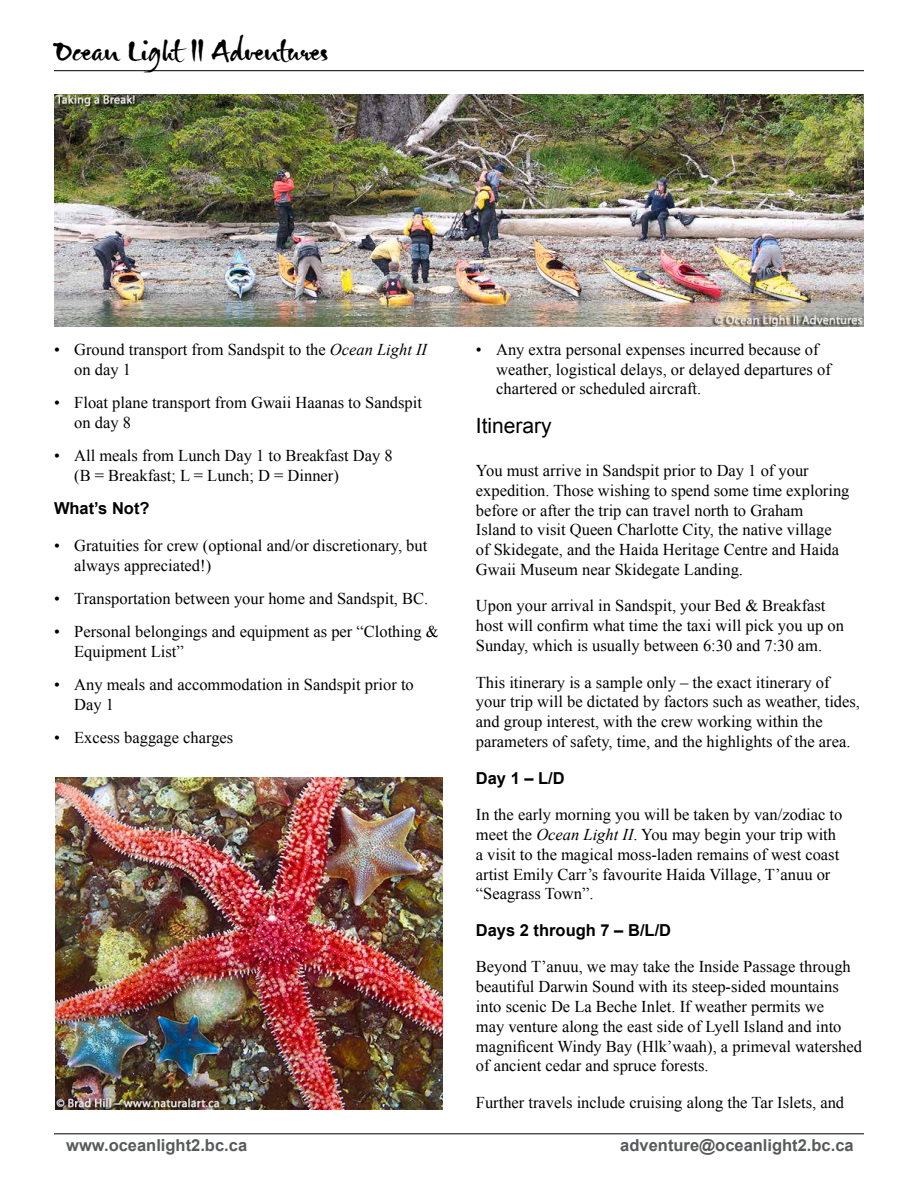
<style>
.page{position:relative;width:918px;height:1188px;background:#fff}
.page>*{position:absolute;margin:0;border:0;box-sizing:border-box;transform-origin:0 0}
.t1{font:36px "Gizmo";letter-spacing:.01em;color:#000}
.t2{font:21px "Arial";color:#000}
.t3{font:16.5px/19.8px "Times New Roman";color:#000}
.t4{font:700 16.5px "Arial";color:#58595b}
.t5{font:700 16.5px "Arial";color:#000}
.s1{font-style:italic}
</style>
<div class="page">
<hr style="left:54px;top:1134px;width:810px;height:1px;background:#000">
<hr style="left:54px;top:70px;width:810px;height:1px;background:#000">
<img style="left:54px;top:94px;width:810px;height:233px">
<img style="left:56px;top:777px;width:386px;height:333px">
<h1 class="t1" style="left:55px;top:30px;width:275px">Ocean Light II Adventures</h1>
<p class="t3" style="left:74px;top:339px;width:354px;text-indent:-20px">• Ground transport from Sandspit to the <span class="s1">Ocean Light II </span>on day 1</p>
<p class="t3" style="left:74px;top:392px;width:349px;text-indent:-20px">• Float plane transport from Gwaii Haanas to Sandspit on day 8</p>
<p class="t3" style="left:74px;top:445px;width:320px;text-indent:-20px">• All meals from Lunch Day 1 to Breakfast Day 8 (B = Breakfast; L = Lunch; D = Dinner)</p>
<p class="t5" style="left:54px;top:498px;width:97px">What’s Not?</p>
<p class="t3" style="left:74px;top:535px;width:355px;text-indent:-20px">• Gratuities for crew (optional and/or discretionary, but always appreciated!)</p>
<p class="t3" style="left:54px;top:588px;width:376px">• Transportation between your home and Sandspit, BC.</p>
<p class="t3" style="left:74px;top:621px;width:366px;text-indent:-20px">• Personal belongings and equipment as per “Clothing &amp;<br>Equipment List”</p>
<p class="t3" style="left:74px;top:675px;width:341px;text-indent:-20px">• Any meals and accommodation in Sandspit prior to<br>Day 1</p>
<p class="t3" style="left:54px;top:728px;width:181px">• Excess baggage charges</p>
<p class="t3" style="left:496px;top:339px;width:336px;text-indent:-20px">• Any extra personal expenses incurred because of weather, logistical delays, or delayed departures of chartered or scheduled aircraft.</p>
<p class="t2" style="left:476px;top:412px;width:77px">Itinerary</p>
<p class="t3" style="left:476px;top:460px;width:375px">You must arrive in Sandspit prior to Day 1 of your expedition. Those wishing to spend some time exploring before or after the trip can travel north to Graham<br>Island to visit Queen Charlotte City, the native village of Skidegate, and the Haida Heritage Centre and Haida Gwaii Museum near Skidegate Landing.</p>
<p class="t3" style="left:476px;top:596px;width:370px">Upon your arrival in Sandspit, your Bed &amp; Breakfast host will confirm what time the taxi will pick you up on<br>Sunday, which is usually between 6:30 and 7:30 am.</p>
<p class="t3" style="left:476px;top:672px;width:386px">This itinerary is a sample only – the exact itinerary of your trip will be dictated by factors such as weather, tides, and group interest, with the crew working within the parameters of safety, time, and the highlights of the area.</p>
<p class="t5" style="left:476px;top:767px;width:90px">Day 1 – L/D</p>
<p class="t3" style="left:476px;top:804px;width:368px">In the early morning you will be taken by van/zodiac to meet the <span class="s1">Ocean Light II</span>. You may begin your trip with a visit to the magical moss-laden remains of west coast artist Emily Carr’s favourite Haida Village, T’anuu or “Seagrass Town”.</p>
<p class="t5" style="left:476px;top:919px;width:197px">Days 2 through 7 – B/L/D</p>
<p class="t3" style="left:476px;top:957px;width:388px">Beyond T’anuu, we may take the Inside Passage through beautiful Darwin Sound with its steep-sided mountains into scenic De La Beche Inlet. If weather permits we<br>may venture along the east side of Lyell Island and into magnificent Windy Bay (Hlk’waah), a primeval watershed of ancient cedar and spruce forests.</p>
<p class="t3" style="left:476px;top:1092px;width:370px">Further travels include cruising along the Tar Islets, and</p>
<p class="t4" style="left:66px;top:1135px;width:182px">www.oceanlight2.bc.ca</p>
<p class="t4" style="left:620px;top:1135px;width:235px">adventure@oceanlight2.bc.ca</p>
</div>
